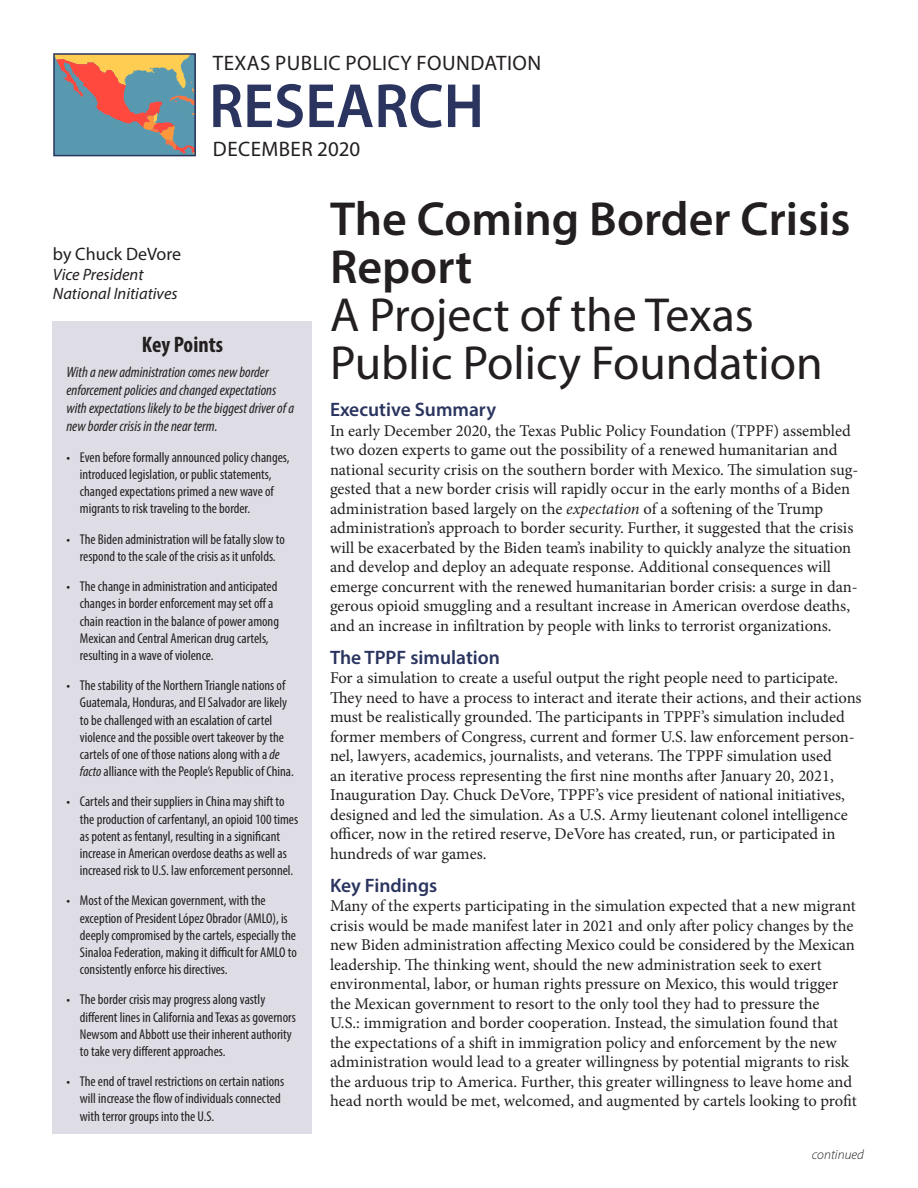
<style>
.page{position:relative;width:918px;height:1188px;background:#fff}
.page>*{position:absolute;margin:0;border:0;box-sizing:border-box;transform-origin:0 0}
.t1{font:600 63px "Myriad Pro";color:#2a345f;scale:.95 1}
.t2{font:48px/48px "Myriad Pro";color:#231f20}
.t3{font:700 condensed 22.5px "Myriad Pro";color:#231f20}
.t4{font:21px "Myriad Pro";letter-spacing:.02em;color:#231f20}
.Section_Heading{font:600 19.5px "Myriad Pro";color:#2a345f}
.t5{font:18px "Myriad Pro";color:#231f20}
.Copy{font:16.5px/19.5px "Minion Pro";color:#231f20}
.t6{font:italic 16.5px "Myriad Pro";color:#231f20}
.t7{font:italic condensed 15px/18px "Myriad Pro";color:#231f20}
.t8{font:condensed 14.25px/17.1px "Myriad Pro";color:#231f20}
.t9{font:italic 300 13.5px "Myriad Pro";color:#231f20}
.s1{font-style:italic}
.s2{font-weight:600}
</style>
<div class="page">
<svg style="left:56px;top:56px;width:137px;height:97px;background:#92908a"></svg>
<div style="left:53px;top:53px;width:143px;height:103px;border:2px solid #2a345f"></div>
<div style="left:53px;top:322px;width:259px;height:812px;background:#dedde5"></div>
<p class="t4" style="left:213px;top:50px;width:330px">TEXAS PUBLIC POLICY FOUNDATION</p>
<p class="t1" style="left:209px;top:66px;width:291px">RESEARCH</p>
<p class="t4" style="left:213px;top:136px;width:149px">DECEMBER 2020</p>
<p class="t5" style="left:53px;top:243px;width:130px">by Chuck DeVore</p>
<p class="t6" style="left:53px;top:264px;width:92px">Vice President</p>
<p class="t6" style="left:53px;top:284px;width:126px">National Initiatives</p>
<p class="t3" style="left:142px;top:331px;width:83px">Key Points</p>
<p class="t7" style="left:66px;top:363px;width:229px">With a new administration comes new border enforcement policies and changed expectations with expectations likely to be the biggest driver of a new border crisis in the near term.</p>
<p class="t8" style="left:80px;top:448px;width:211px;text-indent:-14px">• Even before formally announced policy changes, introduced legislation, or public statements, changed expectations primed a new wave of migrants to risk traveling to the border.</p>
<p class="t8" style="left:66px;top:530px;width:220px;text-align:center">• The Biden administration will be fatally slow to respond to the scale of the crisis as it unfolds.</p>
<p class="t8" style="left:80px;top:578px;width:201px;text-indent:-14px">• The change in administration and anticipated changes in border enforcement may set off a chain reaction in the balance of power among Mexican and Central American drug cartels, resulting in a wave of violence.</p>
<p class="t8" style="left:80px;top:677px;width:216px;text-indent:-14px">• The stability of the Northern Triangle nations of Guatemala, Honduras, and El Salvador are likely to be challenged with an escalation of cartel violence and the possible overt takeover by the cartels of one of those nations along with a <span class="s1">de facto</span> alliance with the People’s Republic of China.</p>
<p class="t8" style="left:80px;top:793px;width:220px;text-indent:-14px">• Cartels and their suppliers in China may shift to the production of carfentanyl, an opioid 100 times as potent as fentanyl, resulting in a significant increase in American overdose deaths as well as increased risk to U.S. law enforcement personnel.</p>
<p class="t8" style="left:80px;top:892px;width:218px;text-indent:-14px">• Most of the Mexican government, with the exception of President López Obrador (AMLO), is deeply compromised by the cartels, especially the Sinaloa Federation, making it difficult for AMLO to consistently enforce his directives.</p>
<p class="t8" style="left:80px;top:991px;width:217px;text-indent:-14px">• The border crisis may progress along vastly different lines in California and Texas as governors Newsom and Abbott use their inherent authority to take very different approaches.</p>
<p class="t8" style="left:80px;top:1073px;width:206px;text-indent:-14px">• The end of travel restrictions on certain nations will increase the flow of individuals connected with terror groups into the U.S.</p>
<p class="t2" style="left:330px;top:194px;width:522px"><span class="s2">The Coming Border Crisis<br>Report<br></span>A Project of the Texas<br>Public Policy Foundation</p>
<p class="Section_Heading" style="left:330px;top:397px;width:168px">Executive Summary</p>
<p class="Copy" style="left:330px;top:421px;width:530px">In early December 2020, the Texas Public Policy Foundation (TPPF) assembled two dozen experts to game out the possibility of a renewed humanitarian and national security crisis on the southern border with Mexico. The simulation sug&shy;gested that a new border crisis will rapidly occur in the early months of a Biden administration based largely on the <span class="s1">expectation</span> of a softening of the Trump administration’s approach to border security. Further, it suggested that the crisis will be exacerbated by the Biden team’s inability to quickly analyze the situation and develop and deploy an adequate response. Additional consequences will emerge concurrent with the renewed humanitarian border crisis: a surge in dan&shy;gerous opioid smuggling and a resultant increase in American overdose deaths, and an increase in infiltration by people with links to terrorist organizations.</p>
<p class="Section_Heading" style="left:330px;top:645px;width:172px">The TPPF simulation</p>
<p class="Copy" style="left:330px;top:668px;width:533px">For a simulation to create a useful output the right people need to participate.<br>They need to have a process to interact and iterate their actions, and their actions must be realistically grounded. The participants in TPPF’s simulation included former members of Congress, current and former U.S. law enforcement person&shy;nel, lawyers, academics, journalists, and veterans. The TPPF simulation used<br>an iterative process representing the first nine months after January 20, 2021, Inauguration Day. Chuck DeVore, TPPF’s vice president of national initiatives, designed and led the simulation. As a U.S. Army lieutenant colonel intelligence officer, now in the retired reserve, DeVore has created, run, or participated in hundreds of war games.</p>
<p class="Section_Heading" style="left:330px;top:873px;width:109px">Key Findings</p>
<p class="Copy" style="left:330px;top:896px;width:528px">Many of the experts participating in the simulation expected that a new migrant crisis would be made manifest later in 2021 and only after policy changes by the new Biden administration affecting Mexico could be considered by the Mexican leadership. The thinking went, should the new administration seek to exert environmental, labor, or human rights pressure on Mexico, this would trigger the Mexican government to resort to the only tool they had to pressure the<br>U.S.: immigration and border cooperation. Instead, the simulation found that the expectations of a shift in immigration policy and enforcement by the new administration would lead to a greater willingness by potential migrants to risk the arduous trip to America. Further, this greater willingness to leave home and head north would be met, welcomed, and augmented by cartels looking to profit</p>
<p class="t9" style="left:812px;top:1147px;width:54px">continued</p>
</div>
